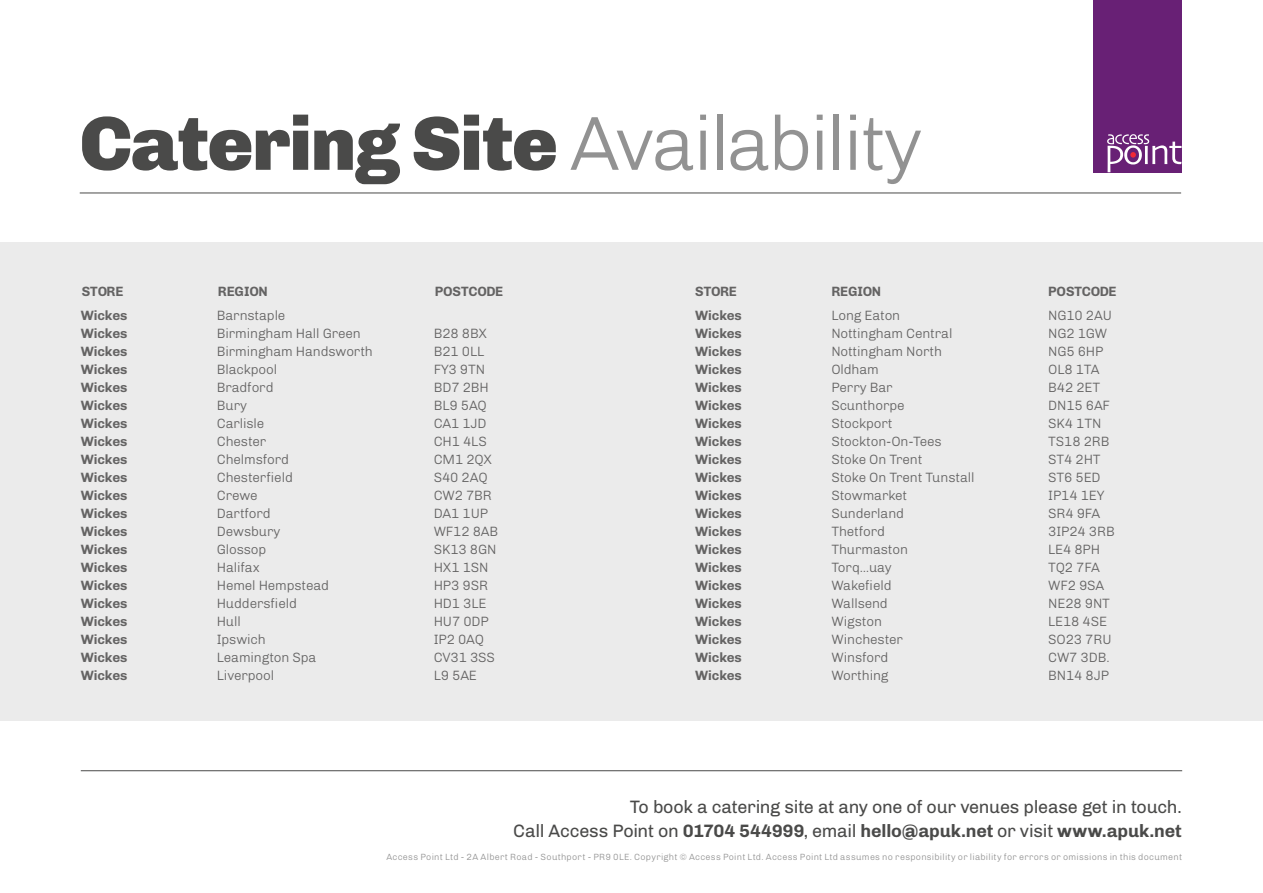
<style>
.page{position:relative;width:1263px;height:893px;background:#fff}
.page>*{position:absolute;margin:0;border:0;box-sizing:border-box;transform-origin:0 0}
.t1{font:900 76.65px "Chivo";letter-spacing:-.02em;color:#4a4a49}
.t2{font:18px/24px "Chivo";letter-spacing:-.02em;color:#4a4a49;text-align:right}
.t3{font:300 13.5px "Chivo";letter-spacing:-.01em;color:#646363}
.t4{font:700 13.5px "Chivo";letter-spacing:-.01em;color:#646363}
.t5{font:300 9px "Chivo";letter-spacing:.03em;color:#929292}
.s1{font-weight:300;color:#929292}
.s2{font-weight:700}
</style>
<div class="page">
<div style="left:0;top:242px;width:1263px;height:479px;background:#ebebeb"></div>
<hr style="left:81px;top:770px;width:1101px;height:1px;background:#4a4a49">
<div style="left:1093px;top:0;width:89px;height:172px;background:#682075"></div>
<svg style="left:1107px;top:134px;width:74px;height:38px"></svg>
<hr style="left:80px;top:193px;width:1101px;height:1px;background:#4a4a49">
<h1 class="t1" style="left:80px;top:82px;width:844px">Catering Site <span class="s1">Availability</span></h1>
<p class="t4" style="left:82px;top:280px;width:43px">STORE</p>
<p class="t4" style="left:218px;top:280px;width:51px">REGION</p>
<p class="t4" style="left:435px;top:280px;width:70px">POSTCODE</p>
<p class="t4" style="left:695px;top:280px;width:43px">STORE</p>
<p class="t4" style="left:831px;top:280px;width:51px">REGION</p>
<p class="t4" style="left:1048px;top:280px;width:70px">POSTCODE</p>
<p class="t4" style="left:81px;top:305px;width:48px">Wickes</p>
<p class="t3" style="left:217px;top:305px;width:70px">Barnstaple</p>
<p class="t4" style="left:81px;top:323px;width:48px">Wickes</p>
<p class="t3" style="left:217px;top:323px;width:145px">Birmingham Hall Green</p>
<p class="t3" style="left:434px;top:323px;width:55px">B28 8BX</p>
<p class="t4" style="left:81px;top:341px;width:48px">Wickes</p>
<p class="t3" style="left:217px;top:341px;width:158px">Birmingham Handsworth</p>
<p class="t3" style="left:434px;top:341px;width:52px">B21 0LL</p>
<p class="t4" style="left:81px;top:359px;width:48px">Wickes</p>
<p class="t3" style="left:217px;top:359px;width:62px">Blackpool</p>
<p class="t3" style="left:434px;top:359px;width:53px">FY3 9TN</p>
<p class="t4" style="left:81px;top:377px;width:48px">Wickes</p>
<p class="t3" style="left:217px;top:377px;width:58px">Bradford</p>
<p class="t3" style="left:434px;top:377px;width:57px">BD7 2BH</p>
<p class="t4" style="left:81px;top:395px;width:48px">Wickes</p>
<p class="t3" style="left:217px;top:395px;width:32px">Bury</p>
<p class="t3" style="left:434px;top:395px;width:55px">BL9 5AQ</p>
<p class="t4" style="left:81px;top:413px;width:48px">Wickes</p>
<p class="t3" style="left:217px;top:413px;width:49px">Carlisle</p>
<p class="t3" style="left:434px;top:413px;width:54px">CA1 1JD</p>
<p class="t4" style="left:81px;top:431px;width:48px">Wickes</p>
<p class="t3" style="left:217px;top:431px;width:51px">Chester</p>
<p class="t3" style="left:434px;top:431px;width:55px">CH1 4LS</p>
<p class="t4" style="left:81px;top:449px;width:48px">Wickes</p>
<p class="t3" style="left:217px;top:449px;width:74px">Chelmsford</p>
<p class="t3" style="left:434px;top:449px;width:60px">CM1 2QX</p>
<p class="t4" style="left:81px;top:467px;width:48px">Wickes</p>
<p class="t3" style="left:217px;top:467px;width:77px">Chesterfield</p>
<p class="t3" style="left:434px;top:467px;width:55px">S40 2AQ</p>
<p class="t4" style="left:81px;top:485px;width:48px">Wickes</p>
<p class="t3" style="left:217px;top:485px;width:42px">Crewe</p>
<p class="t3" style="left:434px;top:485px;width:60px">CW2 7BR</p>
<p class="t4" style="left:81px;top:503px;width:48px">Wickes</p>
<p class="t3" style="left:217px;top:503px;width:55px">Dartford</p>
<p class="t3" style="left:434px;top:503px;width:56px">DA1 1UP</p>
<p class="t4" style="left:81px;top:521px;width:48px">Wickes</p>
<p class="t3" style="left:217px;top:521px;width:65px">Dewsbury</p>
<p class="t3" style="left:434px;top:521px;width:66px">WF12 8AB</p>
<p class="t4" style="left:81px;top:539px;width:48px">Wickes</p>
<p class="t3" style="left:217px;top:539px;width:51px">Glossop</p>
<p class="t3" style="left:434px;top:539px;width:64px">SK13 8GN</p>
<p class="t4" style="left:81px;top:557px;width:48px">Wickes</p>
<p class="t3" style="left:217px;top:557px;width:44px">Halifax</p>
<p class="t3" style="left:434px;top:557px;width:56px">HX1 1SN</p>
<p class="t4" style="left:81px;top:575px;width:48px">Wickes</p>
<p class="t3" style="left:217px;top:575px;width:114px">Hemel Hempstead</p>
<p class="t3" style="left:434px;top:575px;width:56px">HP3 9SR</p>
<p class="t4" style="left:81px;top:593px;width:48px">Wickes</p>
<p class="t3" style="left:217px;top:593px;width:82px">Huddersfield</p>
<p class="t3" style="left:434px;top:593px;width:54px">HD1 3LE</p>
<p class="t4" style="left:81px;top:611px;width:48px">Wickes</p>
<p class="t3" style="left:217px;top:611px;width:26px">Hull</p>
<p class="t3" style="left:434px;top:611px;width:57px">HU7 0DP</p>
<p class="t4" style="left:81px;top:629px;width:48px">Wickes</p>
<p class="t3" style="left:217px;top:629px;width:50px">Ipswich</p>
<p class="t3" style="left:434px;top:629px;width:52px">IP2 0AQ</p>
<p class="t4" style="left:81px;top:647px;width:48px">Wickes</p>
<p class="t3" style="left:217px;top:647px;width:101px">Leamington Spa</p>
<p class="t3" style="left:434px;top:647px;width:63px">CV31 3SS</p>
<p class="t4" style="left:81px;top:665px;width:48px">Wickes</p>
<p class="t3" style="left:217px;top:665px;width:59px">Liverpool</p>
<p class="t3" style="left:434px;top:665px;width:45px">L9 5AE</p>
<p class="t4" style="left:695px;top:305px;width:48px">Wickes</p>
<p class="t3" style="left:831px;top:305px;width:70px">Long Eaton</p>
<p class="t3" style="left:1048px;top:305px;width:65px">NG10 2AU</p>
<p class="t4" style="left:695px;top:323px;width:48px">Wickes</p>
<p class="t3" style="left:831px;top:323px;width:123px">Nottingham Central</p>
<p class="t3" style="left:1048px;top:323px;width:61px">NG2 1GW</p>
<p class="t4" style="left:695px;top:341px;width:48px">Wickes</p>
<p class="t3" style="left:831px;top:341px;width:112px">Nottingham North</p>
<p class="t3" style="left:1048px;top:341px;width:57px">NG5 6HP</p>
<p class="t4" style="left:695px;top:359px;width:48px">Wickes</p>
<p class="t3" style="left:831px;top:359px;width:49px">Oldham</p>
<p class="t3" style="left:1048px;top:359px;width:53px">OL8 1TA</p>
<p class="t4" style="left:695px;top:377px;width:48px">Wickes</p>
<p class="t3" style="left:831px;top:377px;width:63px">Perry Bar</p>
<p class="t3" style="left:1048px;top:377px;width:53px">B42 2ET</p>
<p class="t4" style="left:695px;top:395px;width:48px">Wickes</p>
<p class="t3" style="left:831px;top:395px;width:75px">Scunthorpe</p>
<p class="t3" style="left:1048px;top:395px;width:63px">DN15 6AF</p>
<p class="t4" style="left:695px;top:413px;width:48px">Wickes</p>
<p class="t3" style="left:831px;top:413px;width:63px">Stockport</p>
<p class="t3" style="left:1048px;top:413px;width:55px">SK4 1TN</p>
<p class="t4" style="left:695px;top:431px;width:48px">Wickes</p>
<p class="t3" style="left:831px;top:431px;width:112px">Stockton-On-Tees</p>
<p class="t3" style="left:1048px;top:431px;width:63px">TS18 2RB</p>
<p class="t4" style="left:695px;top:449px;width:48px">Wickes</p>
<p class="t3" style="left:831px;top:449px;width:93px">Stoke On Trent</p>
<p class="t3" style="left:1048px;top:449px;width:54px">ST4 2HT</p>
<p class="t4" style="left:695px;top:467px;width:48px">Wickes</p>
<p class="t3" style="left:831px;top:467px;width:145px">Stoke On Trent Tunstall</p>
<p class="t3" style="left:1048px;top:467px;width:54px">ST6 5ED</p>
<p class="t4" style="left:695px;top:485px;width:48px">Wickes</p>
<p class="t3" style="left:831px;top:485px;width:77px">Stowmarket</p>
<p class="t3" style="left:1048px;top:485px;width:58px">IP14 1EY</p>
<p class="t4" style="left:695px;top:503px;width:48px">Wickes</p>
<p class="t3" style="left:831px;top:503px;width:74px">Sunderland</p>
<p class="t3" style="left:1048px;top:503px;width:54px">SR4 9FA</p>
<p class="t4" style="left:695px;top:521px;width:48px">Wickes</p>
<p class="t3" style="left:831px;top:521px;width:55px">Thetford</p>
<p class="t3" style="left:1048px;top:521px;width:68px">3IP24 3RB</p>
<p class="t4" style="left:695px;top:539px;width:48px">Wickes</p>
<p class="t3" style="left:831px;top:539px;width:78px">Thurmaston</p>
<p class="t3" style="left:1048px;top:539px;width:53px">LE4 8PH</p>
<p class="t4" style="left:695px;top:557px;width:48px">Wickes</p>
<p class="t3" style="left:831px;top:557px;width:62px">Torq…uay</p>
<p class="t3" style="left:1048px;top:557px;width:53px">TQ2 7FA</p>
<p class="t4" style="left:695px;top:575px;width:48px">Wickes</p>
<p class="t3" style="left:831px;top:575px;width:62px">Wakefield</p>
<p class="t3" style="left:1048px;top:575px;width:58px">WF2 9SA</p>
<p class="t4" style="left:695px;top:593px;width:48px">Wickes</p>
<p class="t3" style="left:831px;top:593px;width:58px">Wallsend</p>
<p class="t3" style="left:1048px;top:593px;width:63px">NE28 9NT</p>
<p class="t4" style="left:695px;top:611px;width:48px">Wickes</p>
<p class="t3" style="left:831px;top:611px;width:52px">Wigston</p>
<p class="t3" style="left:1048px;top:611px;width:60px">LE18 4SE</p>
<p class="t4" style="left:695px;top:629px;width:48px">Wickes</p>
<p class="t3" style="left:831px;top:629px;width:73px">Winchester</p>
<p class="t3" style="left:1048px;top:629px;width:65px">SO23 7RU</p>
<p class="t4" style="left:695px;top:647px;width:48px">Wickes</p>
<p class="t3" style="left:831px;top:647px;width:59px">Winsford</p>
<p class="t3" style="left:1048px;top:647px;width:63px">CW7 3DB.</p>
<p class="t4" style="left:695px;top:665px;width:48px">Wickes</p>
<p class="t3" style="left:831px;top:665px;width:59px">Worthing</p>
<p class="t3" style="left:1048px;top:665px;width:62px">BN14 8JP</p>
<h2 class="t2" style="left:513px;top:793px;width:670px">To book a catering site at any one of our venues please get in touch.<br>Call Access Point on <span class="s2">01704 544999</span>, email <span class="s2">hello@apuk.net</span> or visit <span class="s2">www.apuk.net</span></h2>
<p class="t5" style="left:386px;top:850px;width:797px">Access Point Ltd - 2A Albert Road - Southport - PR9 0LE. Copyright © Access Point Ltd. Access Point Ltd assumes no responsibility or liability for errors or omissions in this document</p>
</div>
